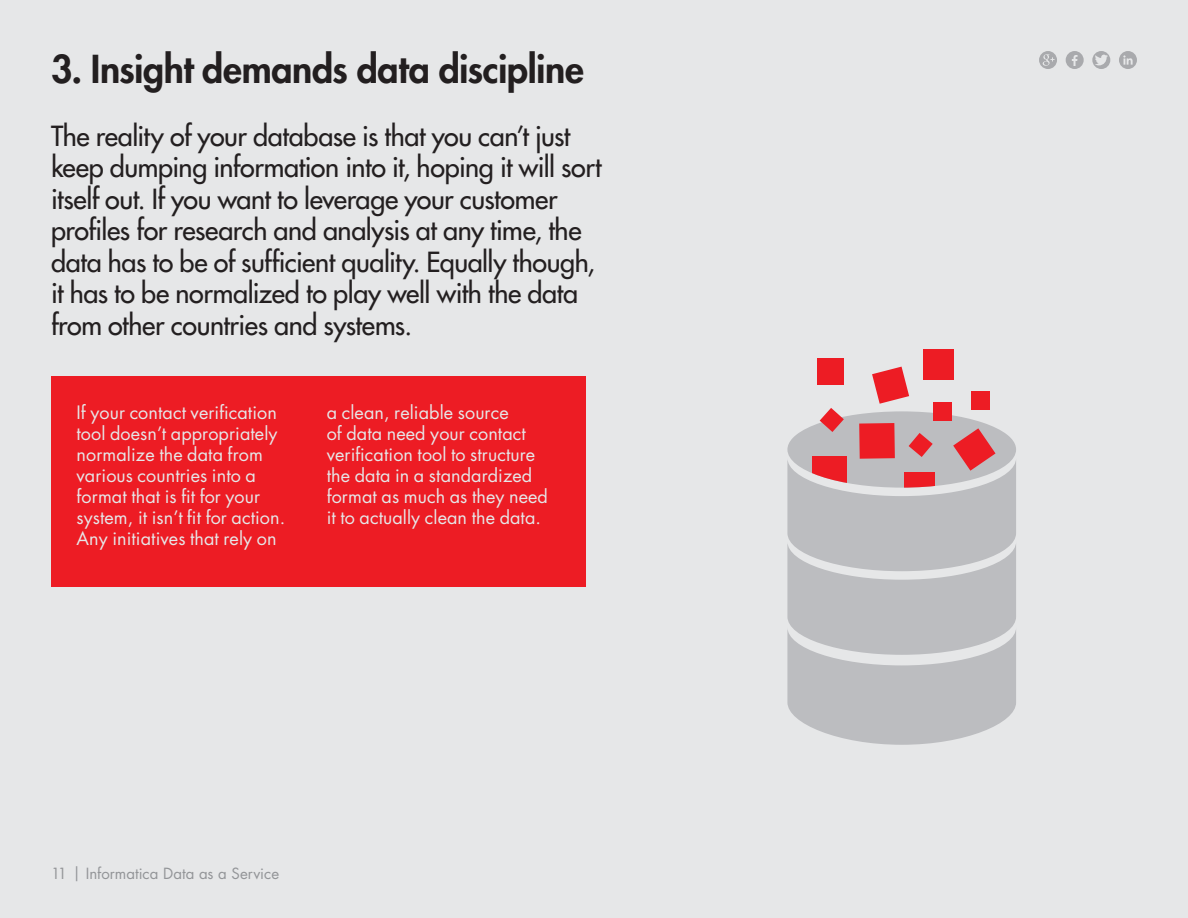
<style>
.page{position:relative;width:1188px;height:918px;background:#e6e7e8}
.page>*{position:absolute;margin:0;border:0;box-sizing:border-box;transform-origin:0 0}
.t1{font:800 37.5px "Futura Std";letter-spacing:-.015em;color:#231f20}
.t2{font:500 27px/31.5px "Futura Std";letter-spacing:-.015em;color:#231f20}
.t3{font:18px/21px "Futura Std";letter-spacing:.005em;color:#e6e7e8}
.t4{font:15px "Futura Std";letter-spacing:.005em;color:#939598}
</style>
<div class="page">
<div style="left:924px;top:349px;width:30px;height:30px;background:#ed1c24"></div>
<div style="left:817px;top:359px;width:27px;height:26px;background:#ed1c24"></div>
<svg style="left:787px;top:367px;width:229px;height:378px"></svg>
<svg style="left:1092px;top:51px;width:18px;height:18px"></svg>
<svg style="left:1039px;top:51px;width:18px;height:18px"></svg>
<svg style="left:1119px;top:51px;width:18px;height:18px"></svg>
<svg style="left:1066px;top:51px;width:18px;height:18px"></svg>
<div style="left:51px;top:377px;width:534px;height:210px;background:#ed1c24"></div>
<h1 class="t1" style="left:51px;top:45px;width:534px">3. Insight demands data discipline</h1>
<p class="t2" style="left:51px;top:120px;width:552px">The reality of your database is that you can’t just keep dumping information into it, hoping it will sort itself out. If you want to leverage your customer profiles for research and analysis at any time, the data has to be of sufficient quality. Equally though, it has to be normalized to play well with the data from other countries and systems.</p>
<p class="t3" style="left:77px;top:402px;width:210px">If your contact verification tool doesn’t appropriately normalize the data from various countries into a format that is fit for your system, it isn’t fit for action.<br>Any initiatives that rely on</p>
<p class="t3" style="left:327px;top:402px;width:223px">a clean, reliable source<br>of data need your contact verification tool to structure the data in a standardized format as much as they need it to actually clean the data.</p>
<p class="t4" style="left:51px;top:864px;width:230px">11 | Informatica Data as a Service</p>
</div>
